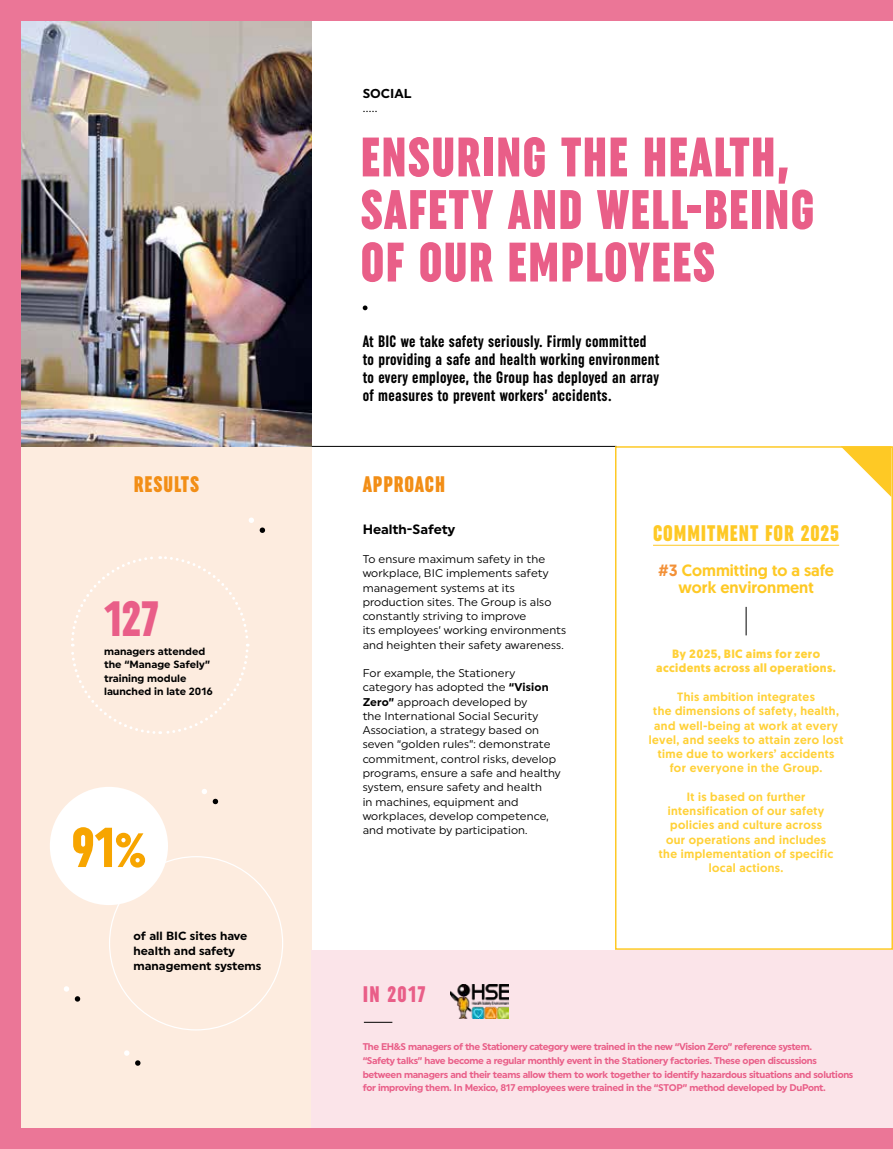
<style>
.page{position:relative;width:893px;height:1149px;background:#fff}
.page>*{position:absolute;margin:0;border:0;box-sizing:border-box;transform-origin:0 0}
.t1{font:900 extra-condensed 56.1px "Uniform";color:#f7a500}
.t2{font:900 extra-condensed 55.5px/52.5px "Uniform";letter-spacing:.02em;color:#e95e88}
.t3{font:900 extra-condensed 49.5px "Uniform";color:#e95e88}
.t4{font:900 extra-condensed 22.5px "Uniform";letter-spacing:.04em;color:#fec925}
.t5{font:900 extra-condensed 22.5px "Uniform";letter-spacing:.04em;color:#f28e16}
.t6{font:900 extra-condensed 22.5px "Uniform";letter-spacing:.06em;color:#e95e88}
.t7{font:700 extra-condensed 16.5px/18px "Uniform";letter-spacing:.02em;color:#000}
.t8{font:500 16.35px/17.2px "Geomanist";color:#fec925;text-align:center}
.t9{font:700 13.5px "Uniform";color:#000}
.t10{font:700 12.9px "Uniform";color:#000}
.t11{font:12.9px "Uniform";color:#000}
.t12{font:500 12px/14.2px "Geomanist";letter-spacing:.03em;color:#ffd138;text-align:center}
.t13{font:700 12px/14.2px "Geomanist";letter-spacing:.03em;color:#ffd138;text-align:center}
.t14{font:700 11.85px/15.3px "Uniform";color:#000}
.t15{font:11.25px/14.2px "Uniform";letter-spacing:.01em;color:#000}
.t16{font:700 10.5px/13.5px "Uniform";color:#000}
.t17{font:700 9.75px/13.5px "Uniform";letter-spacing:-.03em;color:#e95e88}
.s1{font-weight:700}
.s2{color:#f39138}
</style>
<div class="page">
<div style="left:0;top:0;width:893px;height:1148px;background:#eb7697"></div>
<div style="left:21px;top:21px;width:872px;height:1106px;background:#fff"></div>
<div style="left:21px;top:446px;width:291px;height:681px;background:#fdecdf"></div>
<div style="left:312px;top:949px;width:581px;height:178px;background:#fbe4e9"></div>
<img style="left:21px;top:21px;width:291px;height:425px">
<svg style="left:71px;top:556px;width:179px;height:178px"></svg>
<div style="left:50px;top:786px;width:118px;height:118px;background:#fff;border-radius:50%"></div>
<hr style="left:312px;top:446px;width:305px;height:1px;background:#000">
<div style="left:615px;top:446px;width:278px;height:503px;border:2px solid #fec925"></div>
<svg style="left:746px;top:606px;width:1px;height:29px"></svg>
<hr style="left:653px;top:545px;width:186px;height:1px;background:#fec925">
<svg style="left:841px;top:446px;width:50px;height:51px"></svg>
<svg style="left:363px;top:305px;width:4px;height:5px"></svg>
<img style="left:450px;top:984px;width:59px;height:34px">
<svg style="left:364px;top:1021px;width:28px;height:1px"></svg>
<svg style="left:202px;top:789px;width:5px;height:5px"></svg>
<svg style="left:213px;top:798px;width:5px;height:6px"></svg>
<svg style="left:249px;top:517px;width:5px;height:6px"></svg>
<svg style="left:260px;top:527px;width:5px;height:5px"></svg>
<svg style="left:64px;top:986px;width:5px;height:5px"></svg>
<svg style="left:75px;top:996px;width:5px;height:5px"></svg>
<svg style="left:124px;top:1050px;width:5px;height:5px"></svg>
<svg style="left:135px;top:1060px;width:6px;height:5px"></svg>
<p class="t10" style="left:363px;top:85px;width:50px">SOCIAL</p>
<p class="t11" style="left:363px;top:99px;width:16px">.....</p>
<h2 class="t2" style="left:361px;top:131px;width:455px">ENSURING THE HEALTH,<br>SAFETY AND WELL-BEING<br>OF OUR EMPLOYEES</h2>
<h3 class="t7" style="left:363px;top:331px;width:298px">At BIC we take safety seriously. Firmly committed to providing a safe and health working environment to every employee, the Group has deployed an array of measures to prevent workers’ accidents.</h3>
<h3 class="t5" style="left:134px;top:471px;width:67px">RESULTS</h3>
<h3 class="t5" style="left:363px;top:471px;width:84px">APPROACH</h3>
<h3 class="t3" style="left:104px;top:590px;width:56px">127</h3>
<p class="t16" style="left:104px;top:644px;width:110px">managers attended the “Manage Safely” training module launched in late 2016</p>
<h1 class="t1" style="left:72px;top:815px;width:76px">91%</h1>
<p class="t14" style="left:134px;top:927px;width:129px">of all BIC sites have health and safety management systems</p>
<p class="t9" style="left:363px;top:521px;width:94px">Health-Safety</p>
<p class="t15" style="left:363px;top:551px;width:205px">To ensure maximum safety in the workplace, BIC implements safety management systems at its production sites. The Group is also constantly striving to improve<br>its employees’ working environments and heighten their safety awareness.</p>
<p class="t15" style="left:363px;top:665px;width:200px">For example, the Stationery category has adopted the <span class="s1">“Vision<br>Zero”</span> approach developed by<br>the International Social Security<br>Association, a strategy based on seven “golden rules”: demonstrate commitment, control risks, develop programs, ensure a safe and healthy system, ensure safety and health<br>in machines, equipment and workplaces, develop competence, and motivate by participation.</p>
<h3 class="t6" style="left:363px;top:980px;width:64px">IN 2017</h3>
<h3 class="t4" style="left:653px;top:520px;width:188px">COMMITMENT FOR 2025</h3>
<h3 class="t8" style="left:658px;top:561px;width:177px"><span class="s2">#3</span> Committing to a safe work environment</h3>
<p class="t13" style="left:656px;top:646px;width:181px">By 2025, BIC aims for zero accidents across all operations.</p>
<p class="t12" style="left:649px;top:689px;width:196px">This ambition integrates<br>the dimensions of safety, health, and well-being at work at every level, and seeks to attain zero lost time due to workers’ accidents for everyone in the Group.</p>
<p class="t12" style="left:659px;top:789px;width:176px">It is based on further intensification of our safety policies and culture across<br>our operations and includes the implementation of specific local actions.</p>
<p class="t17" style="left:363px;top:1039px;width:492px">The EH&amp;S managers of the Stationery category were trained in the new “Vision Zero” reference system.<br>“Safety talks” have become a regular monthly event in the Stationery factories. These open discussions between managers and their teams allow them to work together to identify hazardous situations and solutions for improving them. In Mexico, 817 employees were trained in the “STOP” method developed by DuPont.</p>
</div>
